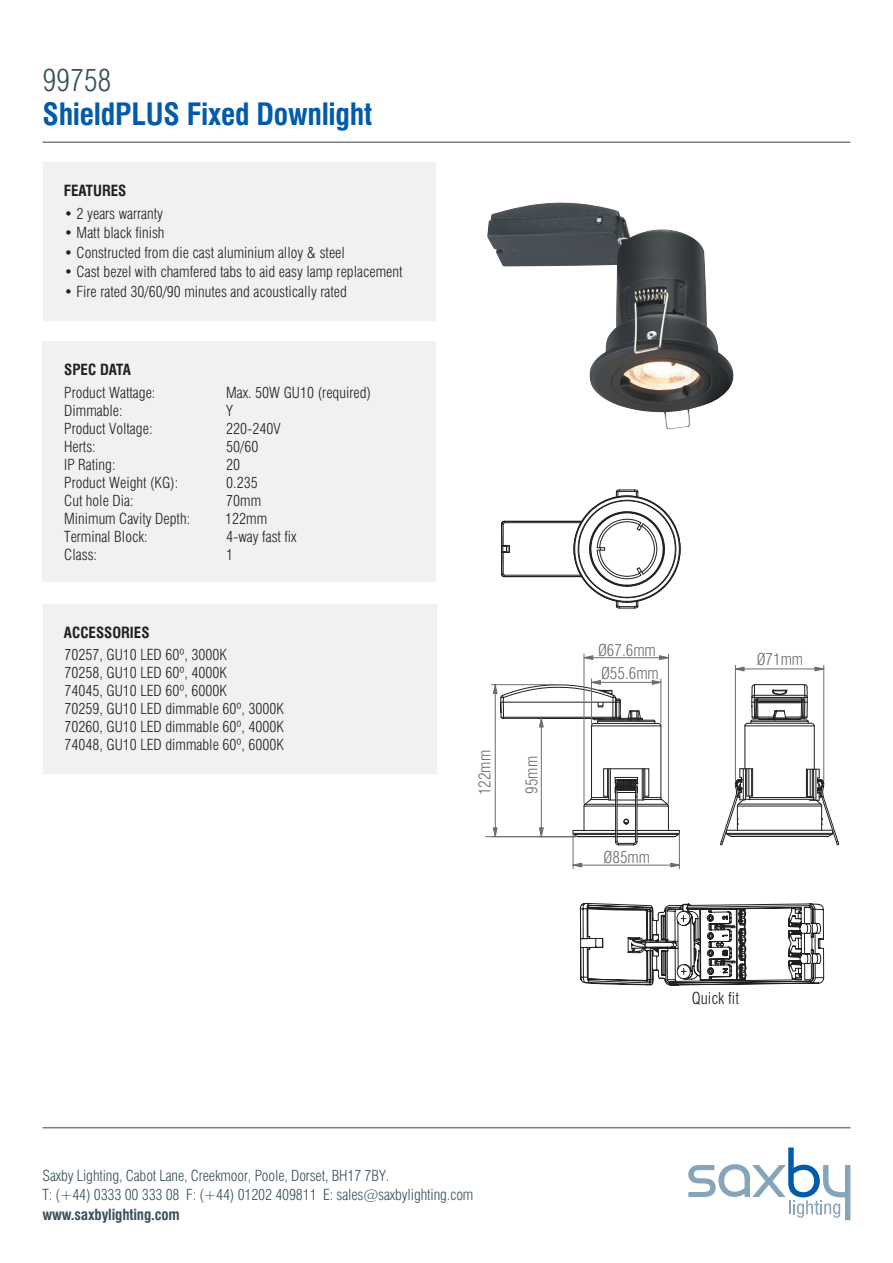
<style>
.page{position:relative;width:893px;height:1263px;background:#fff}
.page>*{position:absolute;margin:0;border:0;box-sizing:border-box;transform-origin:0 0}
.t1{font:700 condensed 30px "Swiss 721 BT";letter-spacing:-.01em;color:#015aaa}
.t2{font:300 condensed 30px "Swiss 721 BT";letter-spacing:-.01em;color:#3a515d}
.t3{font:300 condensed 16.2px "Swiss 721 BT";color:#6c6d70}
.t4{font:300 condensed 16.2px "Swiss 721 BT";color:#231f20}
.t5{font:300 condensed 15px/18px "Swiss 721 BT";color:#231f20}
.t6{font:300 condensed 15px/19.5px "Swiss 721 BT";letter-spacing:-.01em;color:#3a515d}
.t7{font:700 condensed 15px "Swiss 721 BT";color:#231f20}
.t8{font:700 condensed 15px "Swiss 721 BT";letter-spacing:-.01em;color:#3a515d}
</style>
<div class="page">
<hr style="left:43px;top:142px;width:807px;height:1px;background:#38454d">
<div style="left:43px;top:163px;width:393px;height:158px;background:#f0f1f2"></div>
<div style="left:43px;top:341px;width:393px;height:241px;background:#f0f1f2"></div>
<div style="left:43px;top:604px;width:393px;height:170px;background:#f0f1f2"></div>
<svg style="left:580px;top:734px;width:245px;height:252px"></svg>
<svg style="left:681px;top:915px;width:5px;height:7px"></svg>
<svg style="left:681px;top:968px;width:5px;height:6px"></svg>
<hr style="left:745px;top:726px;width:69px;height:1px;background:#231f20">
<hr style="left:745px;top:726px;width:1px;height:43px;background:#231f20">
<hr style="left:750px;top:797px;width:64px;height:1px;background:#231f20">
<hr style="left:744px;top:799px;width:71px;height:1px;background:#231f20">
<hr style="left:738px;top:804px;width:83px;height:1px;background:#231f20">
<hr style="left:814px;top:726px;width:1px;height:43px;background:#231f20">
<hr style="left:737px;top:806px;width:85px;height:1px;background:#231f20">
<hr style="left:727px;top:830px;width:106px;height:1px;background:#231f20">
<hr style="left:726px;top:833px;width:107px;height:1px;background:#231f20">
<hr style="left:727px;top:834px;width:105px;height:1px;background:#231f20">
<hr style="left:731px;top:836px;width:97px;height:1px;background:#231f20">
<hr style="left:661px;top:726px;width:1px;height:71px;background:#231f20">
<hr style="left:591px;top:726px;width:1px;height:71px;background:#231f20">
<hr style="left:604px;top:768px;width:45px;height:1px;background:#231f20">
<svg style="left:744px;top:684px;width:71px;height:42px"></svg>
<svg style="left:720px;top:768px;width:33px;height:77px"></svg>
<svg style="left:806px;top:769px;width:33px;height:76px"></svg>
<svg style="left:572px;top:769px;width:108px;height:76px"></svg>
<hr style="left:485px;top:836px;width:90px;height:1px;background:#6c6d70">
<hr style="left:541px;top:718px;width:1px;height:119px;background:#6c6d70">
<svg style="left:539px;top:827px;width:5px;height:9px"></svg>
<hr style="left:573px;top:833px;width:1px;height:36px;background:#6c6d70">
<hr style="left:679px;top:833px;width:1px;height:36px;background:#6c6d70">
<hr style="left:573px;top:865px;width:106px;height:1px;background:#6c6d70">
<svg style="left:572px;top:862px;width:10px;height:5px"></svg>
<svg style="left:670px;top:862px;width:10px;height:5px"></svg>
<hr style="left:668px;top:654px;width:1px;height:150px;background:#6c6d70">
<hr style="left:584px;top:654px;width:1px;height:150px;background:#6c6d70">
<hr style="left:823px;top:665px;width:1px;height:116px;background:#6c6d70">
<hr style="left:735px;top:665px;width:1px;height:116px;background:#6c6d70">
<hr style="left:735px;top:669px;width:89px;height:1px;background:#6c6d70">
<svg style="left:814px;top:666px;width:10px;height:5px"></svg>
<svg style="left:736px;top:666px;width:8px;height:5px"></svg>
<hr style="left:491px;top:684px;width:65px;height:1px;background:#6c6d70">
<hr style="left:495px;top:685px;width:1px;height:152px;background:#6c6d70">
<svg style="left:493px;top:827px;width:5px;height:9px"></svg>
<svg style="left:493px;top:489px;width:188px;height:238px"></svg>
<img style="left:487px;top:203px;width:247px;height:227px">
<svg style="left:688px;top:1147px;width:162px;height:73px"></svg>
<hr style="left:43px;top:1127px;width:807px;height:1px;background:#38454d">
<h1 class="t2" style="left:43px;top:62px;width:70px">99758</h1>
<h1 class="t1" style="left:43px;top:96px;width:331px">ShieldPLUS Fixed Downlight</h1>
<p class="t7" style="left:64px;top:181px;width:64px">FEATURES</p>
<p class="t5" style="left:64px;top:204px;width:100px">• 2 years warranty</p>
<p class="t5" style="left:64px;top:224px;width:102px">• Matt black finish</p>
<p class="t5" style="left:64px;top:243px;width:282px">• Constructed from die cast aluminium alloy &amp; steel</p>
<p class="t5" style="left:64px;top:263px;width:340px">• Cast bezel with chamfered tabs to aid easy lamp replacement</p>
<p class="t5" style="left:64px;top:282px;width:284px">• Fire rated 30/60/90 minutes and acoustically rated</p>
<p class="t7" style="left:64px;top:360px;width:68px">SPEC DATA</p>
<p class="t5" style="left:64px;top:383px;width:93px">Product Wattage:</p>
<p class="t5" style="left:226px;top:383px;width:146px">Max. 50W GU10 (required)</p>
<p class="t5" style="left:64px;top:401px;width:60px">Dimmable:</p>
<p class="t5" style="left:226px;top:401px;width:8px">Y</p>
<p class="t5" style="left:64px;top:419px;width:90px">Product Voltage:</p>
<p class="t5" style="left:226px;top:419px;width:56px">220-240V</p>
<p class="t5" style="left:64px;top:437px;width:33px">Herts:</p>
<p class="t5" style="left:226px;top:437px;width:34px">50/60</p>
<p class="t5" style="left:64px;top:455px;width:53px">IP Rating:</p>
<p class="t5" style="left:226px;top:455px;width:16px">20</p>
<p class="t5" style="left:64px;top:473px;width:116px">Product Weight (KG):</p>
<p class="t5" style="left:226px;top:473px;width:33px">0.235</p>
<p class="t5" style="left:64px;top:491px;width:71px">Cut hole Dia:</p>
<p class="t5" style="left:226px;top:491px;width:36px">70mm</p>
<p class="t5" style="left:64px;top:509px;width:127px">Minimum Cavity Depth:</p>
<p class="t5" style="left:225px;top:509px;width:43px">122mm</p>
<p class="t5" style="left:64px;top:527px;width:85px">Terminal Block:</p>
<p class="t5" style="left:226px;top:527px;width:72px">4-way fast fix</p>
<p class="t5" style="left:64px;top:545px;width:34px">Class:</p>
<p class="t5" style="left:226px;top:545px;width:9px">1</p>
<p class="t7" style="left:64px;top:623px;width:87px">ACCESSORIES</p>
<p class="t5" style="left:64px;top:646px;width:221px">70257, GU10 LED 60º, 3000K<br>70258, GU10 LED 60º, 4000K<br>74045, GU10 LED 60º, 6000K<br>70259, GU10 LED dimmable 60º, 3000K<br>70260, GU10 LED dimmable 60º, 4000K<br>74048, GU10 LED dimmable 60º, 6000K</p>
<p class="t3" style="left:475px;top:795px;width:47px;rotate:-90deg">122mm</p>
<p class="t3" style="left:522px;top:794px;width:39px;rotate:-90deg">95mm</p>
<p class="t3" style="left:598px;top:640px;width:59px">Ø67.6mm</p>
<p class="t3" style="left:601px;top:663px;width:59px">Ø55.6mm</p>
<p class="t3" style="left:757px;top:650px;width:48px">Ø71mm</p>
<p class="t3" style="left:604px;top:847px;width:48px">Ø85mm</p>
<p class="t4" style="left:692px;top:989px;width:49px">Quick fit</p>
<p class="t6" style="left:43px;top:1166px;width:432px">Saxby Lighting, Cabot Lane, Creekmoor, Poole, Dorset, BH17 7BY.<br>T: (+44) 0333 00 333 08 F: (+44) 01202 409811 E: sales@saxbylighting.com</p>
<p class="t8" style="left:43px;top:1205px;width:139px">www.saxbylighting.com</p>
</div>
